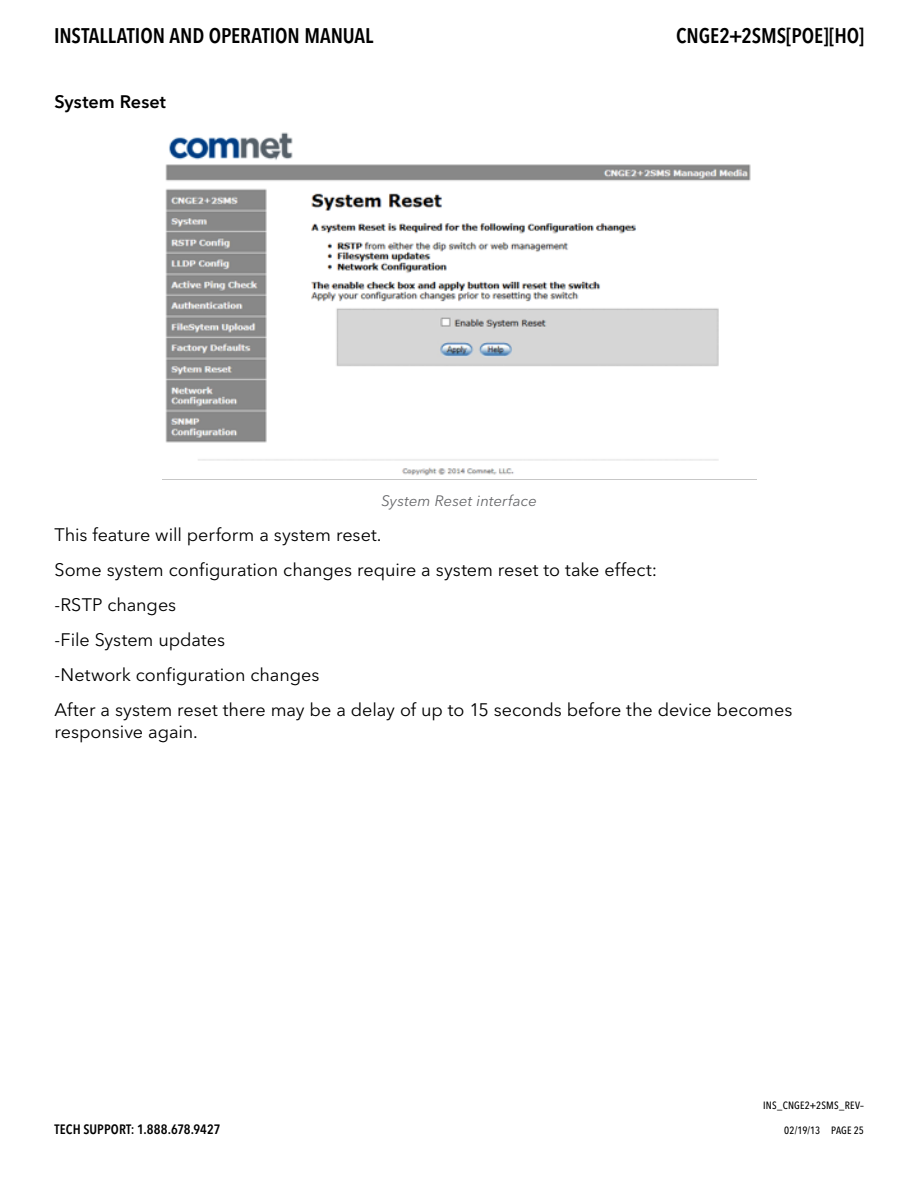
<style>
.page{position:relative;width:918px;height:1188px;background:#fff}
.page>*{position:absolute;margin:0;border:0;box-sizing:border-box;transform-origin:0 0}
.t1{font:600 condensed 21px "Avenir Next LT Pro";letter-spacing:-.005em;color:#000}
.t2{font:18px/35.1px "Avenir Next LT Pro";letter-spacing:-.005em;color:#000}
.t3{font:600 18px "Avenir Next LT Pro";letter-spacing:.005em;color:#000}
.t4{font:italic 15px "Avenir Next LT Pro";letter-spacing:.005em;color:#67686b}
.t5{font:600 condensed 13.5px "Avenir Next LT Pro";letter-spacing:.005em;color:#000}
.t6{font:500 condensed 10.5px "Avenir Next LT Pro";letter-spacing:.02em;color:#000}
</style>
<div class="page">
<img style="left:162px;top:132px;width:594px;height:348px">
<p class="t1" style="left:54px;top:23px;width:321px">INSTALLATION AND OPERATION MANUAL</p>
<p class="t1" style="left:676px;top:23px;width:189px">CNGE2+2SMS[POE][HO]</p>
<p class="t3" style="left:55px;top:91px;width:113px">System Reset</p>
<p class="t4" style="left:382px;top:491px;width:157px">System Reset interface</p>
<p class="t2" style="left:55px;top:517px;width:739px">This feature will perform a system reset.<br>Some system configuration changes require a system reset to take effect:<br>-RSTP changes<br>-File System updates<br>-Network configuration changes<br>After a system reset there may be a delay of up to 15 seconds before the device becomes</p>
<p class="t2" style="left:55px;top:714px;width:145px">responsive again.</p>
<p class="t5" style="left:55px;top:1121px;width:167px">TECH SUPPORT: 1.888.678.9427</p>
<p class="t6" style="left:763px;top:1098px;width:102px">INS_CNGE2+2SMS_REV–</p>
<p class="t6" style="left:784px;top:1124px;width:81px">02/19/13 PAGE 25</p>
</div>
